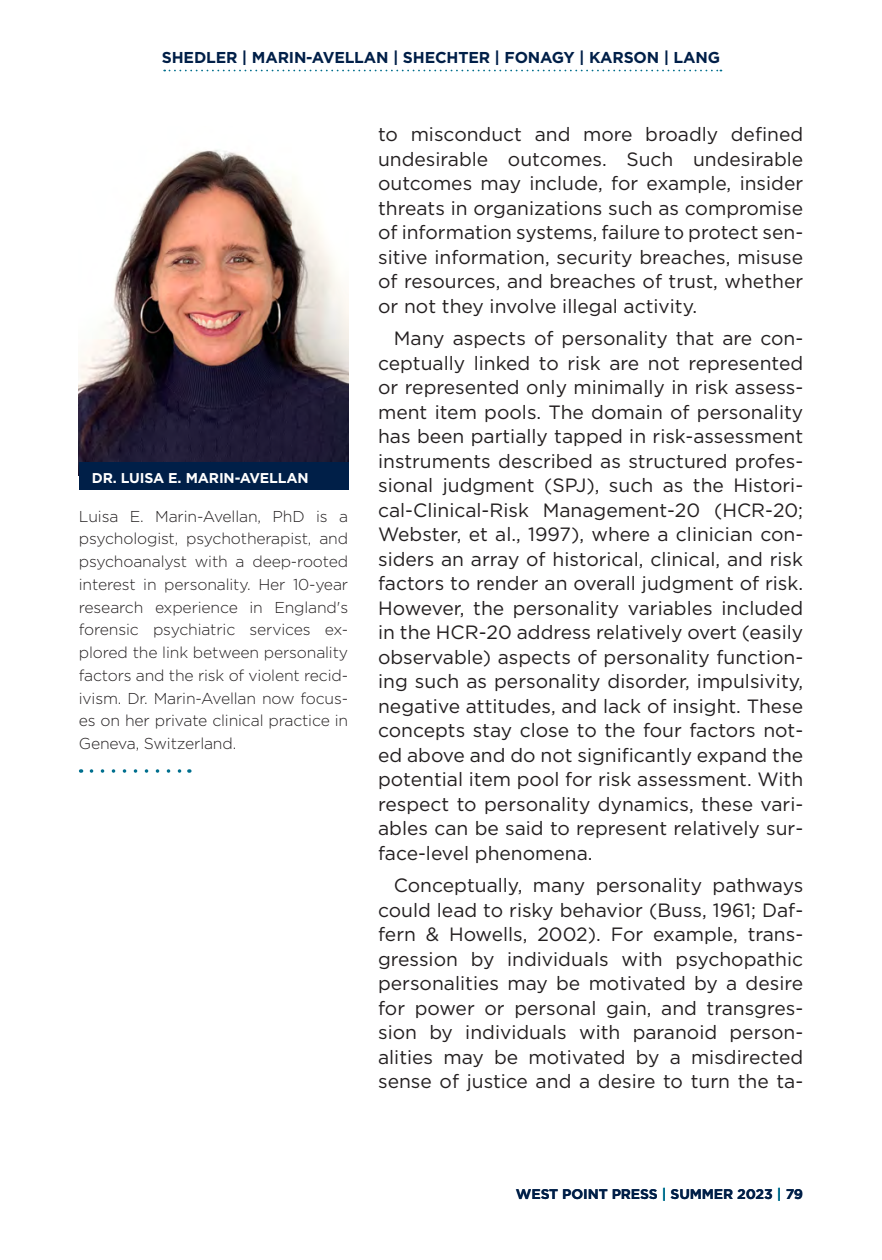
<style>
.page{position:relative;width:882px;height:1260px;background:#fff}
.page>*{position:absolute;margin:0;border:0;box-sizing:border-box;transform-origin:0 0}
.t1{font:19.25px/24.5px "Gotham";color:#231f20}
.t2{font:300 15.75px/22.8px "Gotham";letter-spacing:-.01em;color:#231f20;text-align:justify}
.t3{font:700 15.75px "Gotham";letter-spacing:-.01em;color:#001f48}
.t4{font:700 14.17px "Gotham";letter-spacing:-.01em;color:#fff}
.t5{font:700 14px "Gotham";letter-spacing:-.01em;color:#001f48}
.s1{color:#006f8e}
</style>
<div class="page">
<svg style="left:164px;top:70px;width:557px;height:1px"></svg>
<svg style="left:91px;top:769px;width:91px;height:4px"></svg>
<img style="left:79px;top:150px;width:269px;height:313px">
<div style="left:79px;top:463px;width:269px;height:27px;background:#001f48"></div>
<p class="t3" style="left:162px;top:47px;width:560px">SHEDLER | MARIN-AVELLAN | SHECHTER | FONAGY | KARSON | LANG</p>
<p class="t4" style="left:92px;top:468px;width:218px">DR. LUISA E. MARIN-AVELLAN</p>
<p class="t2" style="left:79px;top:504px;width:271px">Luisa E. Marin-Avellan, PhD is a psychologist, psychotherapist, and psychoanalyst with a deep-rooted interest in personality. Her 10-year research experience in England's forensic psychiatric services ex&shy;plored the link between personality factors and the risk of violent recid&shy;ivism. Dr. Marin-Avellan now focus&shy;es on her private clinical practice in Geneva, Switzerland.</p>
<p class="t1" style="left:378px;top:122px;width:427px;text-align:justify">to misconduct and more broadly defined undesirable outcomes. Such undesirable outcomes may include, for example, insider threats in organizations such as compromise of information systems, failure to protect sen&shy;sitive information, security breaches, misuse of resources, and breaches of trust, whether or not they involve illegal activity.</p>
<p class="t1" style="left:378px;top:350px;width:427px">ceptually linked to risk are not represented</p>
<p class="t1" style="left:378px;top:399px;width:427px">ment item pools. The domain of personality has been partially tapped in risk-assessment</p>
<p class="t1" style="left:394px;top:326px;width:410px">Many aspects of personality that are con-</p>
<p class="t1" style="left:378px;top:375px;width:425px">or represented only minimally in risk assess-</p>
<p class="t1" style="left:378px;top:448px;width:425px">instruments described as structured profes&shy;sional judgment (SPJ), such as the Histori-</p>
<p class="t1" style="left:378px;top:522px;width:425px">Webster, et al., 1997), where a clinician con-</p>
<p class="t1" style="left:378px;top:497px;width:427px">cal-Clinical-Risk Management-20 (HCR-20;</p>
<p class="t1" style="left:378px;top:546px;width:427px">siders an array of historical, clinical, and risk factors to render an overall judgment of risk.</p>
<p class="t1" style="left:378px;top:595px;width:427px">However, the personality variables included in the HCR-20 address relatively overt (easily</p>
<p class="t1" style="left:378px;top:669px;width:427px">ing such as personality disorder, impulsivity, negative attitudes, and lack of insight. These</p>
<p class="t1" style="left:378px;top:742px;width:427px">ed above and do not significantly expand the potential item pool for risk assessment. With</p>
<p class="t1" style="left:378px;top:644px;width:425px">observable) aspects of personality function-</p>
<p class="t1" style="left:378px;top:718px;width:425px">concepts stay close to the four factors not-</p>
<p class="t1" style="left:378px;top:791px;width:425px">respect to personality dynamics, these vari&shy;ables can be said to represent relatively sur-</p>
<p class="t1" style="left:378px;top:840px;width:216px">face-level phenomena.</p>
<p class="t1" style="left:378px;top:873px;width:427px;text-align:justify;text-indent:16px">Conceptually, many personality pathways could lead to risky behavior (Buss, 1961; Daf&shy;fern &amp; Howells, 2002). For example, trans&shy;gression by individuals with psychopathic personalities may be motivated by a desire for power or personal gain, and transgres&shy;sion by individuals with paranoid person&shy;alities may be motivated by a misdirected sense of justice and a desire to turn the ta-</p>
<p class="t5" style="left:516px;top:1185px;width:289px">WEST POINT PRESS <span class="s1">|</span> SUMMER 2023 <span class="s1">|</span> 79</p>
</div>
